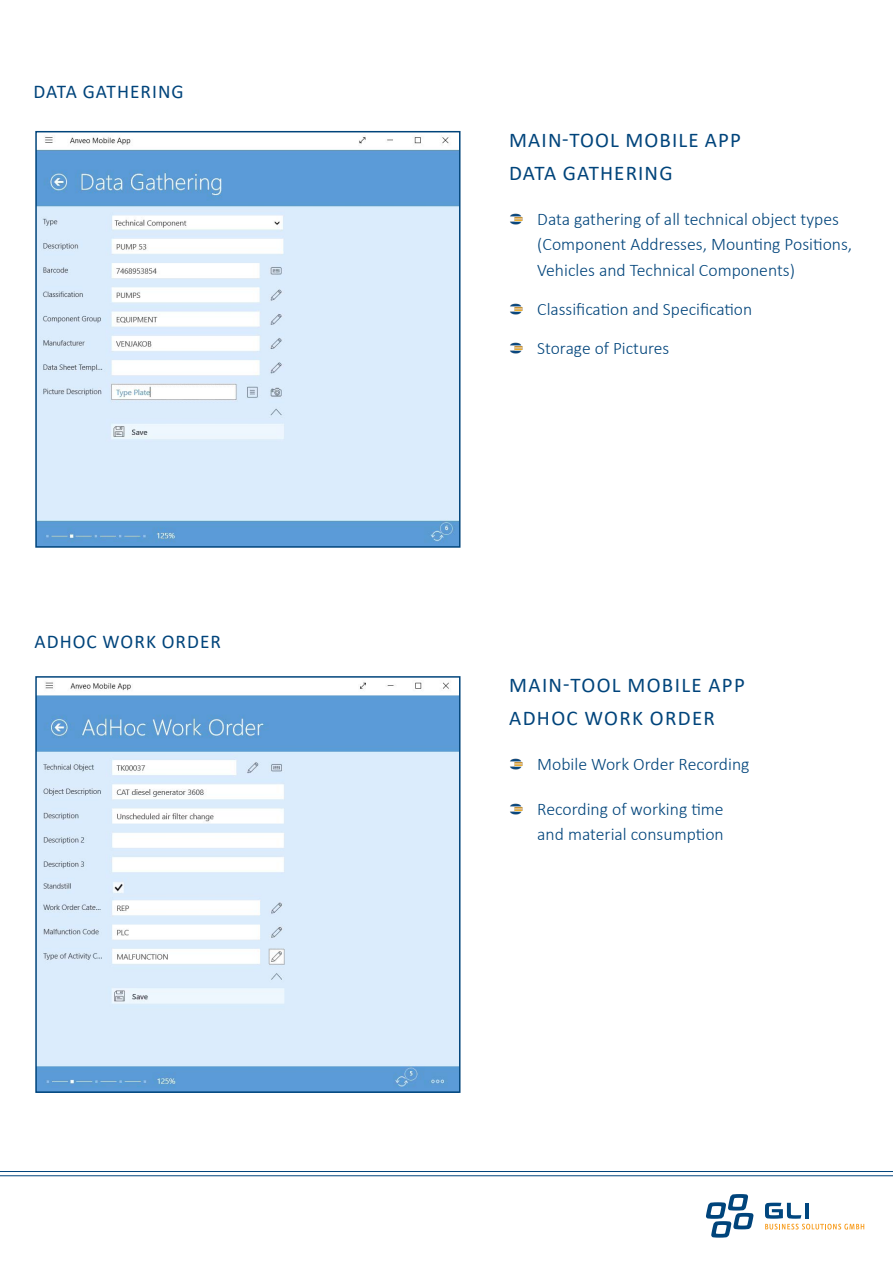
<style>
.page{position:relative;width:893px;height:1263px;background:#fff}
.page>*{position:absolute;margin:0;border:0;box-sizing:border-box;transform-origin:0 0}
.t1{font:21px "Calibri";letter-spacing:.055em;color:#00447b}
.t2{font:19.5px "Calibri";letter-spacing:.055em;color:#00447b}
.t3{font:300 17.7px/25.5px "Calibri";color:#00447b}
.t4{font:300 17.55px "Calibri";color:#00447b}
</style>
<div class="page">
<hr style="left:0;top:1171px;width:893px;height:1px;background:#00447b">
<hr style="left:0;top:1175px;width:893px;height:1px;background:#00447b">
<svg style="left:706px;top:1194px;width:48px;height:43px"></svg>
<svg style="left:765px;top:1203px;width:99px;height:26px"></svg>
<hr style="left:805px;top:1203px;width:4px;height:15px;background:#00467e">
<img style="left:510px;top:213px;width:13px;height:12px">
<img style="left:510px;top:303px;width:13px;height:12px">
<img style="left:510px;top:342px;width:13px;height:12px">
<img style="left:38px;top:682px;width:419px;height:408px">
<div style="left:35px;top:676px;width:425px;height:417px;border:2px solid #00447b"></div>
<img style="left:510px;top:758px;width:13px;height:12px">
<img style="left:510px;top:803px;width:13px;height:12px">
<img style="left:38px;top:135px;width:419px;height:410px">
<div style="left:35px;top:131px;width:425px;height:417px;border:2px solid #00447b"></div>
<p class="t2" style="left:34px;top:78px;width:152px">DATA GATHERING</p>
<p class="t2" style="left:35px;top:628px;width:188px">ADHOC WORK ORDER</p>
<p class="t1" style="left:509px;top:125px;width:233px">MAIN-TOOL MOBILE APP</p>
<p class="t1" style="left:509px;top:158px;width:165px">DATA GATHERING</p>
<p class="t3" style="left:537px;top:206px;width:317px">Data gathering of all technical object types (Component Addresses, Mounting Positions,<br>Vehicles and Technical Components)</p>
<p class="t4" style="left:537px;top:298px;width:216px">Classification and Specification</p>
<p class="t4" style="left:537px;top:337px;width:134px">Storage of Pictures</p>
<p class="t1" style="left:509px;top:670px;width:237px">MAIN-TOOL MOBILE APP</p>
<p class="t1" style="left:509px;top:703px;width:207px">ADHOC WORK ORDER</p>
<p class="t3" style="left:537px;top:751px;width:214px">Mobile Work Order Recording</p>
<p class="t3" style="left:537px;top:796px;width:188px">Recording of working time and material consumption</p>
</div>
